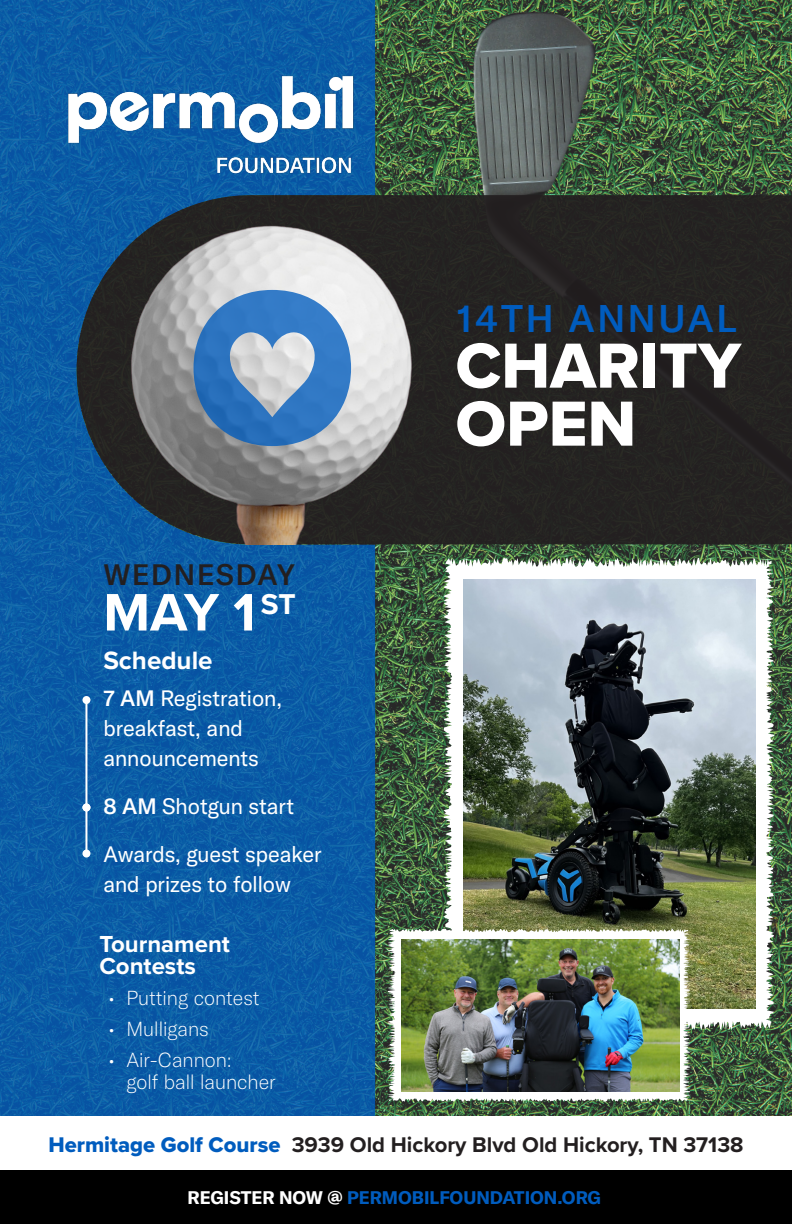
<style>
.page{position:relative;width:792px;height:1224px;background:#fff}
.page>*{position:absolute;margin:0;border:0;box-sizing:border-box;transform-origin:0 0}
.t1{font:66px "Proxima Nova Extrabld";color:#fff}
.t2{font:700 54.6px "Proxima Nova";color:#fff}
.t3{font:500 38px "GT America";letter-spacing:.07em;color:#005cbe}
.t4{font:500 29.2px "GT America";letter-spacing:.06em;color:#231f20}
.t5{font:700 26px "Proxima Nova";color:#fff}
.t6{font:700 24px/22px "Proxima Nova";color:#fff}
.t7{font:22px/30px "GT America";color:#fff}
.t8{font:700 22px "Proxima Nova";color:#231f20}
.t9{font:100 20px/22px "GT America";color:#fff}
.t10{font:700 18px "GT America";color:#005cbe}
.s1{font-weight:500}
.s2{font-family:"Proxima Nova Extrabld";font-weight:400;color:#005cbe}
.s3{color:#fff}
</style>
<div class="page">
<img style="left:375px;top:0;width:417px;height:1116px">
<svg style="left:0;top:0;width:375px;height:1116px;background:#0b5ca6"></svg>
<img style="left:51px;top:59px;width:323px;height:136px">
<div style="left:0;top:1170px;width:792px;height:54px;background:#000"></div>
<hr style="left:85px;top:700px;width:2px;height:107px;background:#fff">
<div style="left:82px;top:696px;width:8px;height:8px;background:#fff;border-radius:50%"></div>
<img style="left:421px;top:0;width:371px;height:195px">
<div style="left:77px;top:195px;width:715px;height:349px;background:#242321"></div>
<hr style="left:85px;top:808px;width:2px;height:46px;background:#fff">
<div style="left:82px;top:804px;width:8px;height:8px;background:#fff;border-radius:50%"></div>
<div style="left:82px;top:850px;width:8px;height:8px;background:#fff;border-radius:50%"></div>
<img style="left:82px;top:221px;width:368px;height:323px">
<img style="left:444px;top:558px;width:330px;height:472px">
<img style="left:463px;top:580px;width:293px;height:428px">
<img style="left:388px;top:929px;width:303px;height:173px">
<img style="left:401px;top:939px;width:278px;height:152px">
<svg style="left:194px;top:290px;width:157px;height:156px;background:#6b97c5"></svg>
<p class="t3" style="left:457px;top:296px;width:281px">14TH ANNUAL</p>
<p class="t4" style="left:103px;top:557px;width:193px">WEDNESDAY</p>
<p class="t2" style="left:103px;top:572px;width:194px">MAY 1 <sup>ST</sup></p>
<p class="t5" style="left:103px;top:641px;width:111px">Schedule</p>
<p class="t7" style="left:103px;top:683px;width:180px"><span class="s1">7 AM</span> Registration, breakfast, and announcements</p>
<p class="t7" style="left:103px;top:791px;width:192px"><span class="s1">8 AM</span> Shotgun start</p>
<p class="t7" style="left:103px;top:839px;width:220px">Awards, guest speaker and prizes to follow</p>
<p class="t6" style="left:99px;top:933px;width:132px">Tournament<br>Contests</p>
<p class="t9" style="left:108px;top:987px;width:152px">• Putting contest</p>
<p class="t9" style="left:108px;top:1018px;width:102px">• Mulligans</p>
<p class="t9" style="left:126px;top:1049px;width:151px;text-indent:-18px">• Air-Cannon:<br>golf ball launcher</p>
<p class="t1" style="left:456px;top:316px;width:287px">CHARITY</p>
<p class="t1" style="left:456px;top:374px;width:182px">OPEN</p>
<p class="t8" style="left:48px;top:1128px;width:697px"><span class="s2">Hermitage Golf Course</span> 3939 Old Hickory Blvd Old Hickory, TN 37138</p>
<p class="t10" style="left:188px;top:1186px;width:415px"><span class="s3">REGISTER NOW @</span> PERMOBILFOUNDATION.ORG</p>
</div>
